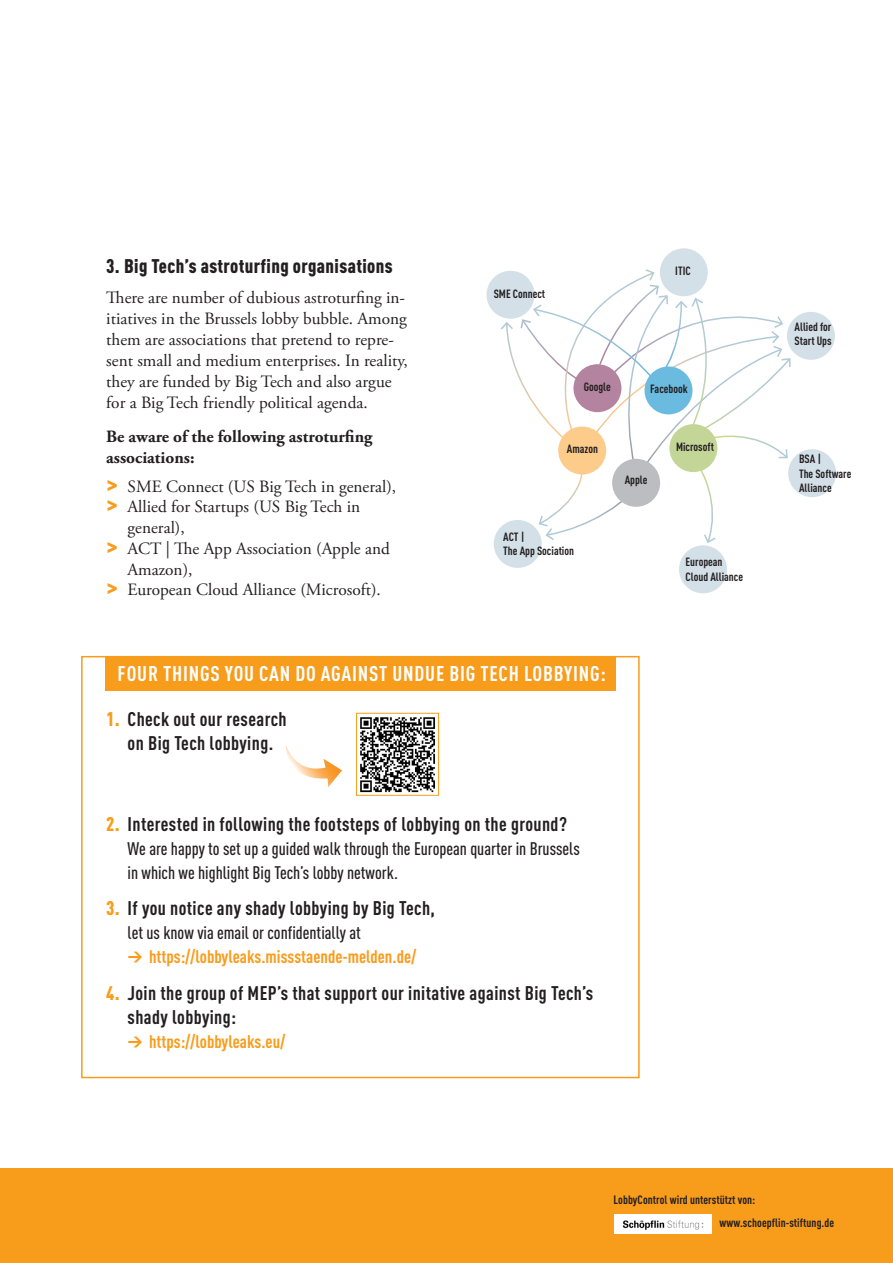
<style>
.page{position:relative;width:893px;height:1263px;background:#fff}
.page>*{position:absolute;margin:0;border:0;box-sizing:border-box;transform-origin:0 0}
.t1{font:700 condensed 21px "DIN Pro";letter-spacing:.04em;color:#fff}
.t2{font:700 condensed 19.5px/24px "DIN Pro";letter-spacing:.02em;color:#231f20;text-align:center}
.t3{font:900 condensed 19.5px "DIN Pro";letter-spacing:.02em;color:#231f20}
.t4{font:500 condensed 18px/24px "DIN Pro";color:#231f20}
.t5{font:700 condensed 18px "DIN Pro";color:#f89c1c}
.t6{font:17.25px/21px "Adobe Garamond Pro";color:#231f20}
.t7{font:700 17.25px/21px "Adobe Garamond Pro";color:#231f20}
.t8{font:700 condensed 12px/23px "DIN Pro";letter-spacing:.005em;color:#231f20}
.t9{font:700 condensed 11.85px/14.2px "DIN Pro";color:#231f20}
.s1{font-family:"DIN Pro";font-weight:700;font-size:22.5px;color:#f89c1c}
.s2{font-weight:900;color:#f89c1c}
.s3{font-size:21px}
</style>
<div class="page">
<div style="left:0;top:1168px;width:893px;height:95px;background:#f89c1c"></div>
<img style="left:615px;top:1214px;width:96px;height:20px">
<svg style="left:286px;top:745px;width:56px;height:42px"></svg>
<div style="left:105px;top:656px;width:510px;height:34px;background:#f89c1c"></div>
<img style="left:360px;top:717px;width:75px;height:76px">
<div style="left:356px;top:713px;width:83px;height:83px;border:1px solid #f89c1c"></div>
<div style="left:660px;top:248px;width:48px;height:48px;background:#d4e0e8;border-radius:50%"></div>
<div style="left:486px;top:271px;width:48px;height:48px;background:#d4e0e8;border-radius:50%"></div>
<div style="left:787px;top:312px;width:48px;height:48px;background:#d4e0e8;border-radius:50%"></div>
<div style="left:788px;top:449px;width:48px;height:48px;background:#d4e0e8;border-radius:50%"></div>
<div style="left:679px;top:545px;width:48px;height:48px;background:#d4e0e8;border-radius:50%"></div>
<div style="left:494px;top:520px;width:48px;height:48px;background:#d4e0e8;border-radius:50%"></div>
<svg style="left:499px;top:268px;width:293px;height:276px"></svg>
<p class="t3" style="left:106px;top:251px;width:288px">3. Big Tech’s astroturfing organisations</p>
<p class="t6" style="left:106px;top:287px;width:303px">There are number of dubious astroturfing in&shy;itiatives in the Brussels lobby bubble. Among them are associations that pretend to repre&shy;sent small and medium enterprises. In reality, they are funded by Big Tech and also argue for a Big Tech friendly political agenda.</p>
<p class="t7" style="left:106px;top:426px;width:268px">Be aware of the following astroturfing associations:</p>
<p class="t6" style="left:106px;top:476px;width:291px"><span class="s1">&gt;</span> SME Connect (US Big Tech in general),</p>
<p class="t6" style="left:106px;top:497px;width:255px"><span class="s1">&gt;</span> Allied for Startups (US Big Tech in</p>
<p class="t6" style="left:128px;top:518px;width:59px">general),</p>
<p class="t6" style="left:106px;top:538px;width:285px"><span class="s1">&gt;</span> ACT | The App Association (Apple and</p>
<p class="t6" style="left:128px;top:559px;width:66px">Amazon),</p>
<p class="t6" style="left:106px;top:580px;width:276px"><span class="s1">&gt;</span> European Cloud Alliance (Microsoft).</p>
<p class="t9" style="left:494px;top:285px;width:53px">SME Connect</p>
<p class="t9" style="left:675px;top:263px;width:17px">ITIC</p>
<p class="t9" style="left:584px;top:379px;width:29px">Google</p>
<p class="t9" style="left:650px;top:381px;width:39px">Facebook</p>
<p class="t9" style="left:567px;top:441px;width:33px">Amazon</p>
<p class="t9" style="left:503px;top:528px;width:72px">ACT |<br>The App Sociation</p>
<p class="t9" style="left:625px;top:472px;width:24px">Apple</p>
<p class="t9" style="left:676px;top:438px;width:39px">Microsoft</p>
<p class="t9" style="left:686px;top:554px;width:59px">European<br>Cloud Alliance</p>
<p class="t1" style="left:118px;top:657px;width:490px">FOUR THINGS YOU CAN DO AGAINST UNDUE BIG TECH LOBBYING:</p>
<p class="t2" style="left:106px;top:705px;width:182px"><span class="s2">1.</span> Check out our research on Big Tech lobbying.</p>
<p class="t2" style="left:106px;top:810px;width:462px"><span class="s2">2.</span> Interested in following the footsteps of lobbying on the ground?</p>
<p class="t4" style="left:128px;top:835px;width:454px">We are happy to set up a guided walk through the European quarter in Brussels in which we highlight Big Tech’s lobby network.</p>
<p class="t2" style="left:106px;top:895px;width:330px"><span class="s2">3.</span> If you notice any shady lobbying by Big Tech,</p>
<p class="t4" style="left:128px;top:919px;width:235px">let us know via email or confidentially at</p>
<p class="t5" style="left:128px;top:943px;width:290px"><span class="s3">→</span> https://lobbyleaks.missstaende-melden.de/</p>
<p class="t2" style="left:128px;top:979px;width:467px;text-align:left;text-indent:-21px"><span class="s2">4.</span> Join the group of MEP’s that support our initative against Big Tech’s shady lobbying:</p>
<p class="t5" style="left:128px;top:1028px;width:160px"><span class="s3">→</span> https://lobbyleaks.eu/</p>
<p class="t9" style="left:795px;top:319px;width:38px">Allied for<br>Start Ups</p>
<p class="t9" style="left:799px;top:451px;width:54px">BSA |<br>The Software<br>Alliance</p>
<p class="t8" style="left:719px;top:1187px;width:116px;text-indent:-106px">LobbyControl wird unterstützt von: www.schoepflin-stiftung.de</p>
</div>
